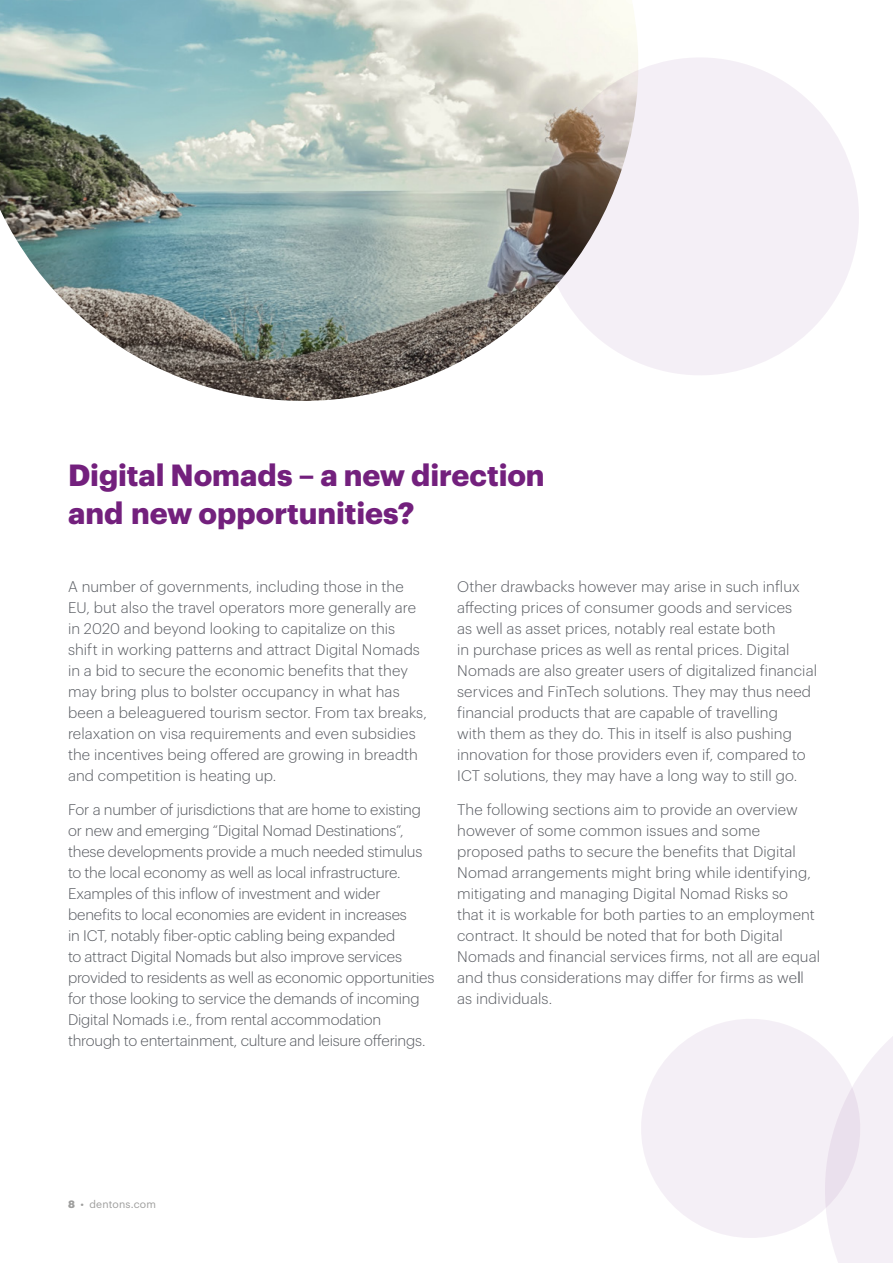
<style>
.page{position:relative;width:893px;height:1263px;background:#fff}
.page>*{position:absolute;margin:0;border:0;box-sizing:border-box;transform-origin:0 0}
.t1{font:700 30px/37.5px "Dentons Sans";color:#73207d}
.t2{font:300 15px/21px "Dentons Sans";color:#575a60}
.t3{font:10.5px "Dentons Sans";letter-spacing:.015em;color:#9d9d9c}
.s1{font-weight:700}
</style>
<div class="page">
<img style="left:0;top:0;width:637px;height:401px">
<svg style="left:522px;top:38px;width:337px;height:357px;fill:#f4eff6"></svg>
<svg style="left:641px;top:1019px;width:159px;height:219px;fill:#f4eff6"></svg>
<svg style="left:800px;top:1031px;width:93px;height:232px"></svg>
<h1 class="t1" style="left:68px;top:454px;width:478px">Digital Nomads – a new direction and new opportunities?</h1>
<p class="t2" style="left:68px;top:575px;width:360px">A number of governments, including those in the EU, but also the travel operators more generally are in 2020 and beyond looking to capitalize on this shift in working patterns and attract Digital Nomads in a bid to secure the economic benefits that they may bring plus to bolster occupancy in what has been a beleaguered tourism sector. From tax breaks, relaxation on visa requirements and even subsidies the incentives being offered are growing in breadth and competition is heating up.</p>
<p class="t2" style="left:68px;top:798px;width:368px">For a number of jurisdictions that are home to existing or new and emerging “Digital Nomad Destinations”, these developments provide a much needed stimulus to the local economy as well as local infrastructure.<br>Examples of this inflow of investment and wider benefits to local economies are evident in increases<br>in ICT, notably fiber-optic cabling being expanded<br>to attract Digital Nomads but also improve services provided to residents as well as economic opportunities for those looking to service the demands of incoming Digital Nomads i.e., from rental accommodation through to entertainment, culture and leisure offerings.</p>
<p class="t2" style="left:457px;top:575px;width:361px">Other drawbacks however may arise in such influx affecting prices of consumer goods and services<br>as well as asset prices, notably real estate both<br>in purchase prices as well as rental prices. Digital Nomads are also greater users of digitalized financial services and FinTech solutions. They may thus need financial products that are capable of travelling<br>with them as they do. This in itself is also pushing innovation for those providers even if, compared to ICT solutions, they may have a long way to still go.</p>
<p class="t2" style="left:457px;top:798px;width:364px">The following sections aim to provide an overview however of some common issues and some proposed paths to secure the benefits that Digital Nomad arrangements might bring while identifying, mitigating and managing Digital Nomad Risks so<br>that it is workable for both parties to an employment contract. It should be noted that for both Digital Nomads and financial services firms, not all are equal and thus considerations may differ for firms as well as individuals.</p>
<p class="t3" style="left:68px;top:1196px;width:90px"><span class="s1">8</span> • dentons.com</p>
</div>
